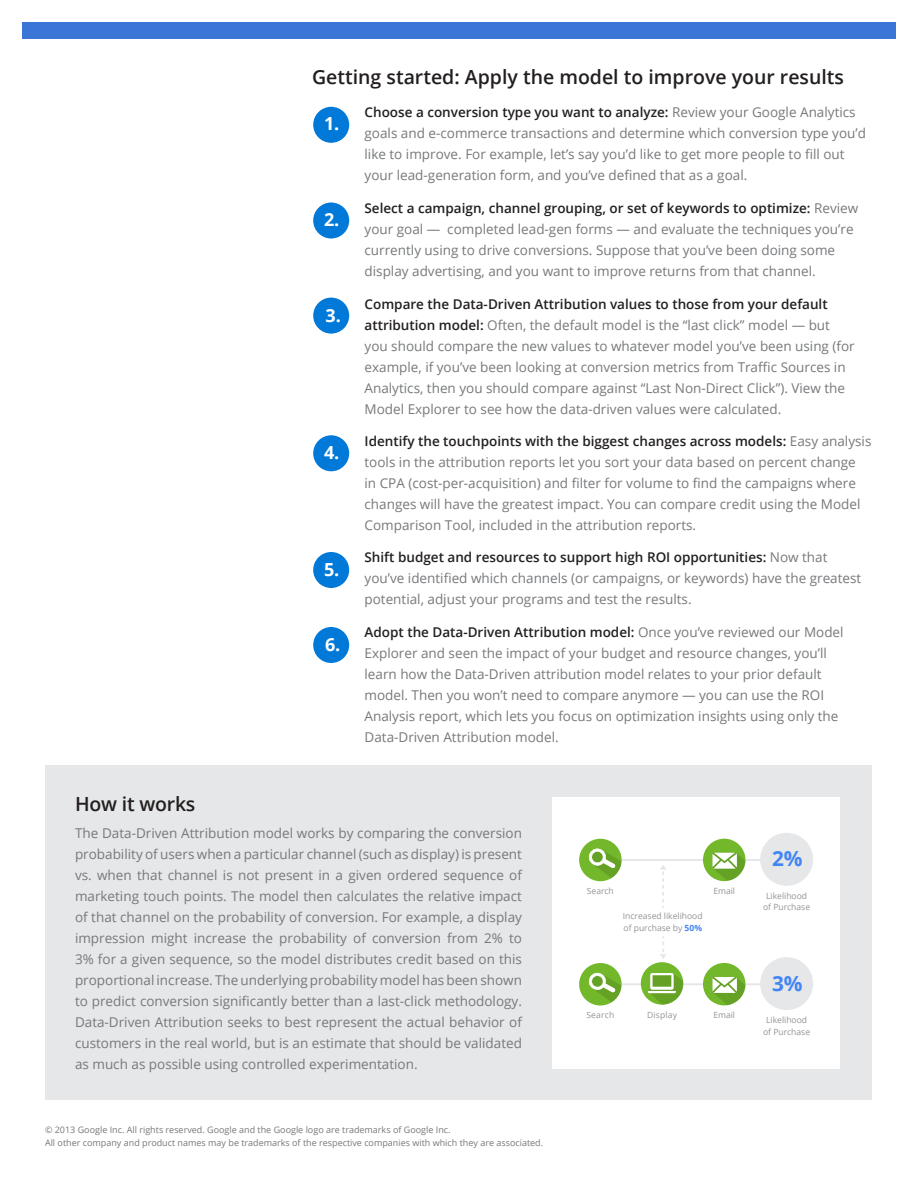
<style>
.page{position:relative;width:918px;height:1188px;background:#fff}
.page>*{position:absolute;margin:0;border:0;box-sizing:border-box;transform-origin:0 0}
.t1{font:700 20.85px "Open Sans";color:#4285f4}
.Subhead_1{font:600 19.5px "Open Sans";color:#231f20}
.t2{font:700 18px "Open Sans";color:#fff}
.Body_Text{font:13.5px/21px "Open Sans";color:#76787b}
.Sidebar_text{font:13.5px/21px "Open Sans";color:#76787b;text-align:justify}
.End_Footer__Job_Numb{font:9px/13.5px "Open Sans";color:#76787b}
.t3{font:8.55px/11.4px "Open Sans";color:#929497;text-align:center}
.t4{font:8.55px "Open Sans";letter-spacing:.02em;color:#929497}
.s1{font-weight:600;color:#231f20}
.s2{font-weight:700;color:#4285f4}
</style>
<div class="page">
<div style="left:22px;top:22px;width:873px;height:17px;background:#3b75d6"></div>
<div style="left:45px;top:765px;width:826px;height:335px;background:#e6e7e9"></div>
<div style="left:313px;top:107px;width:36px;height:36px;background:#0079d8;border-radius:50%"></div>
<div style="left:313px;top:202px;width:36px;height:36px;background:#0079d8;border-radius:50%"></div>
<div style="left:313px;top:298px;width:36px;height:36px;background:#0079d8;border-radius:50%"></div>
<div style="left:313px;top:435px;width:36px;height:36px;background:#0079d8;border-radius:50%"></div>
<div style="left:313px;top:552px;width:36px;height:36px;background:#0079d8;border-radius:50%"></div>
<div style="left:313px;top:627px;width:36px;height:36px;background:#0079d8;border-radius:50%"></div>
<div style="left:552px;top:797px;width:288px;height:272px;background:#fff"></div>
<div style="left:760px;top:833px;width:53px;height:53px;background:#e6e7e8;border-radius:50%"></div>
<hr style="left:597px;top:859px;width:168px;height:2px;background:#e6e7e8">
<div style="left:579px;top:839px;width:43px;height:42px;background:#72b82a;border-radius:50%"></div>
<svg style="left:589px;top:849px;width:33px;height:29px"></svg>
<div style="left:703px;top:839px;width:42px;height:42px;background:#72b82a;border-radius:50%"></div>
<svg style="left:712px;top:853px;width:33px;height:28px"></svg>
<div style="left:760px;top:957px;width:53px;height:53px;background:#e6e7e8;border-radius:50%"></div>
<hr style="left:597px;top:983px;width:168px;height:2px;background:#e6e7e8">
<div style="left:579px;top:963px;width:43px;height:43px;background:#72b82a;border-radius:50%"></div>
<svg style="left:589px;top:973px;width:33px;height:29px"></svg>
<div style="left:703px;top:963px;width:42px;height:42px;background:#72b82a;border-radius:50%"></div>
<svg style="left:712px;top:977px;width:33px;height:28px"></svg>
<div style="left:641px;top:962px;width:42px;height:43px;background:#72b82a;border-radius:50%"></div>
<svg style="left:648px;top:973px;width:35px;height:32px"></svg>
<svg style="left:660px;top:865px;width:6px;height:43px"></svg>
<svg style="left:660px;top:936px;width:6px;height:23px"></svg>
<p class="Subhead_1" style="left:312px;top:63px;width:534px">Getting started: Apply the model to improve your results</p>
<p class="Subhead_1" style="left:75px;top:791px;width:122px">How it works</p>
<p class="t2" style="left:324px;top:111px;width:17px">1.</p>
<p class="t2" style="left:324px;top:207px;width:17px">2.</p>
<p class="t2" style="left:326px;top:303px;width:17px">3.</p>
<p class="t2" style="left:324px;top:439px;width:17px">4.</p>
<p class="t2" style="left:324px;top:556px;width:17px">5.</p>
<p class="t2" style="left:325px;top:632px;width:17px">6.</p>
<p class="Body_Text" style="left:365px;top:102px;width:503px"><span class="s1">Choose a conversion type you want to analyze:</span> Review your Google Analytics goals and e-commerce transactions and determine which conversion type you’d like to improve. For example, let’s say you’d like to get more people to fill out your lead-generation form, and you’ve defined that as a goal.</p>
<p class="Body_Text" style="left:365px;top:197px;width:495px"><span class="s1">Select a campaign, channel grouping, or set of keywords to optimize:</span> Review your goal — completed lead-gen forms — and evaluate the techniques you’re currently using to drive conversions. Suppose that you’ve been doing some display advertising, and you want to improve returns from that channel.</p>
<p class="Body_Text" style="left:365px;top:293px;width:492px"><span class="s1">Compare the Data-Driven Attribution values to those from your default attribution model:</span> Often, the default model is the “last click” model — but you should compare the new values to whatever model you’ve been using (for example, if you’ve been looking at conversion metrics from Traffic Sources in Analytics, then you should compare against “Last Non-Direct Click”). View the Model Explorer to see how the data-driven values were calculated.</p>
<p class="Body_Text" style="left:365px;top:430px;width:508px"><span class="s1">Identify the touchpoints with the biggest changes across models:</span> Easy analysis tools in the attribution reports let you sort your data based on percent change<br>in CPA (cost-per-acquisition) and filter for volume to find the campaigns where changes will have the greatest impact. You can compare credit using the Model Comparison Tool, included in the attribution reports.</p>
<p class="Body_Text" style="left:365px;top:547px;width:498px"><span class="s1">Shift budget and resources to support high ROI opportunities:</span> Now that you’ve identified which channels (or campaigns, or keywords) have the greatest potential, adjust your programs and test the results.</p>
<p class="Body_Text" style="left:365px;top:622px;width:481px"><span class="s1">Adopt the Data-Driven Attribution model:</span> Once you’ve reviewed our Model Explorer and seen the impact of your budget and resource changes, you’ll learn how the Data-Driven attribution model relates to your prior default model. Then you won’t need to compare anymore — you can use the ROI Analysis report, which lets you focus on optimization insights using only the Data-Driven Attribution model.</p>
<p class="Sidebar_text" style="left:75px;top:822px;width:449px">The Data-Driven Attribution model works by comparing the conversion probability of users when a particular channel (such as display) is present vs. when that channel is not present in a given ordered sequence of marketing touch points. The model then calculates the relative impact of that channel on the probability of conversion. For example, a display impression might increase the probability of conversion from 2% to 3% for a given sequence, so the model distributes credit based on this proportional increase. The underlying probability model has been shown to predict conversion significantly better than a last-click methodology.<br>Data-Driven Attribution seeks to best represent the actual behavior of customers in the real world, but is an estimate that should be validated as much as possible using controlled experimentation.</p>
<p class="End_Footer__Job_Numb" style="left:45px;top:1122px;width:500px">© 2013 Google Inc. All rights reserved. Google and the Google logo are trademarks of Google Inc.<br>All other company and product names may be trademarks of the respective companies with which they are associated.</p>
<p class="t3" style="left:587px;top:885px;width:28px">Search</p>
<p class="t3" style="left:623px;top:910px;width:81px;text-align:left">Increased likelihood of purchase by <span class="s2">50%</span></p>
<p class="t3" style="left:713px;top:885px;width:23px">Email</p>
<p class="t3" style="left:586px;top:1009px;width:29px">Search</p>
<p class="t4" style="left:647px;top:1009px;width:31px">Display</p>
<p class="t3" style="left:713px;top:1009px;width:23px">Email</p>
<p class="t1" style="left:772px;top:844px;width:32px">2%</p>
<p class="t3" style="left:763px;top:890px;width:49px">Likelihood of Purchase</p>
<p class="t1" style="left:772px;top:969px;width:32px">3%</p>
<p class="t3" style="left:763px;top:1014px;width:49px">Likelihood of Purchase</p>
</div>
